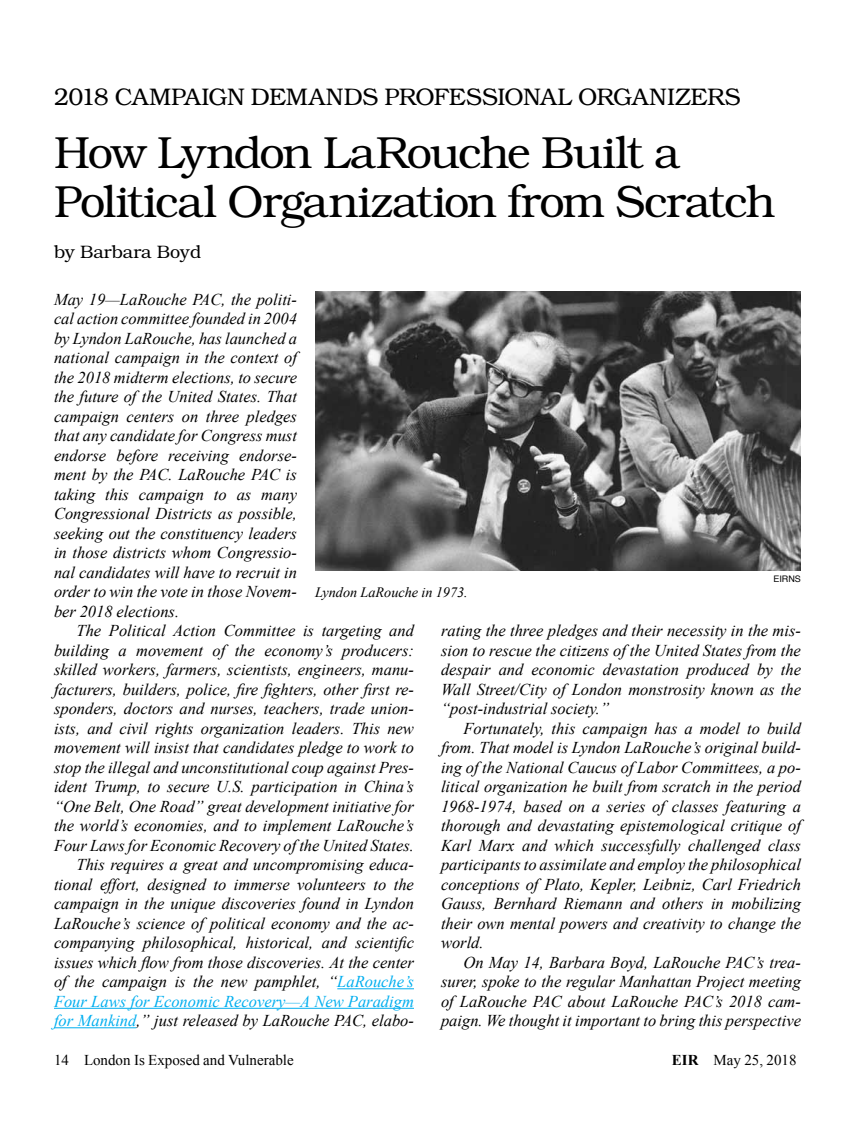
<style>
.page{position:relative;width:864px;height:1134px;background:#fff}
.page>*{position:absolute;margin:0;border:0;box-sizing:border-box;transform-origin:0 0}
.t1{font:300 45px/49.5px "Bookman";letter-spacing:-.03em;color:#000}
.t2{font:300 24px "Bookman";letter-spacing:-.02em;color:#000}
.t3{font:300 24px "Bookman";color:#000}
.t4{font:300 18px "Bookman";color:#000}
.t5{font:italic 16.5px/19.5px "Times New Roman";color:#000;text-align:justify}
.t6{font:15px "Times New Roman";color:#000}
.t7{font:italic 14.25px "Times New Roman";color:#000}
.t8{font:9px "Helvetica";color:#000}
.s1{color:#00aeef}
.s2{font-weight:700}
</style>
<div class="page">
<hr style="left:337px;top:988px;width:77px;height:1px;background:#00aeef">
<hr style="left:54px;top:1008px;width:360px;height:1px;background:#00aeef">
<hr style="left:54px;top:1027px;width:82px;height:1px;background:#00aeef">
<img style="left:315px;top:292px;width:486px;height:279px">
<h2 class="t2" style="left:54px;top:82px;width:362px">2018 CAMPAIGN DEMANDS PROFESSIO</h2>
<h2 class="t3" style="left:523px;top:82px;width:185px">NAL ORGANIZERS</h2>
<h1 class="t1" style="left:54px;top:128px;width:723px">How Lyndon LaRouche Built a<br>Political Organization from Scratch</h1>
<p class="t4" style="left:54px;top:241px;width:149px">by Barbara Boyd</p>
<p class="t5" style="left:54px;top:289px;width:245px">May 19—LaRouche PAC, the politi&shy;cal action committee founded in 2004 by Lyndon LaRouche, has launched a national campaign in the context of the 2018 midterm elections, to secure the future of the United States. That campaign centers on three pledges that any candidate for Congress must endorse before receiving endorse&shy;ment by the PAC. LaRouche PAC is taking this campaign to as many Congressional Districts as possible, seeking out the constituency leaders in those districts whom Congressio&shy;nal candidates will have to recruit in order to win the vote in those Novem&shy;ber 2018 elections.</p>
<p class="t5" style="left:54px;top:620px;width:362px;text-align:right">The Political Action Committee is targeting and building a movement of the economy’s producers: skilled workers, farmers, scientists, engineers, manu&shy;facturers, builders, police, fire fighters, other first re&shy;sponders, doctors and nurses, teachers, trade union&shy;ists, and civil rights organization leaders. This new movement will insist that candidates pledge to work to stop the illegal and unconstitutional coup against Pres&shy;ident Trump, to secure U.S. participation in China’s “One Belt, One Road” great development initiative for the world’s economies, and to implement LaRouche’s Four Laws for Economic Recovery of the United States.<br>This requires a great and uncompromising educa&shy;tional effort, designed to immerse volunteers to the campaign in the unique discoveries found in Lyndon LaRouche’s science of political economy and the ac&shy;companying philosophical, historical, and scientific issues which flow from those discoveries. At the center of the campaign is the new pamphlet, “<span class="s1">LaRouche’s Four Laws for Economic Recovery—A New Paradigm for Mankind</span>,” just released by LaRouche PAC, elabo-</p>
<p class="t5" style="left:441px;top:620px;width:362px">rating the three pledges and their necessity in the mis&shy;sion to rescue the citizens of the United States from the despair and economic devastation produced by the Wall Street/City of London monstrosity known as the “post-industrial society.”</p>
<p class="t8" style="left:773px;top:571px;width:29px">EIRNS</p>
<p class="t7" style="left:315px;top:583px;width:154px">Lyndon LaRouche in 1973.</p>
<p class="t5" style="left:441px;top:718px;width:362px;text-indent:23px">Fortunately, this campaign has a model to build from. That model is Lyndon LaRouche’s original build&shy;ing of the National Caucus of Labor Committees, a po&shy;litical organization he built from scratch in the period 1968-1974, based on a series of classes featuring a thorough and devastating epistemological critique of Karl Marx and which successfully challenged class participants to assimilate and employ the philosophical conceptions of Plato, Kepler, Leibniz, Carl Friedrich Gauss, Bernhard Riemann and others in mobilizing their own mental powers and creativity to change the world.</p>
<p class="t5" style="left:441px;top:952px;width:362px;text-indent:23px">On May 14, Barbara Boyd, LaRouche PAC’s trea&shy;surer, spoke to the regular Manhattan Project meeting of LaRouche PAC about LaRouche PAC’s 2018 cam&shy;paign. We thought it important to bring this perspective</p>
<p class="t6" style="left:54px;top:1050px;width:241px">14 London Is Exposed and Vulnerable</p>
<p class="t6" style="left:672px;top:1050px;width:126px"><span class="s2">EIR</span> May 25, 2018</p>
</div>
